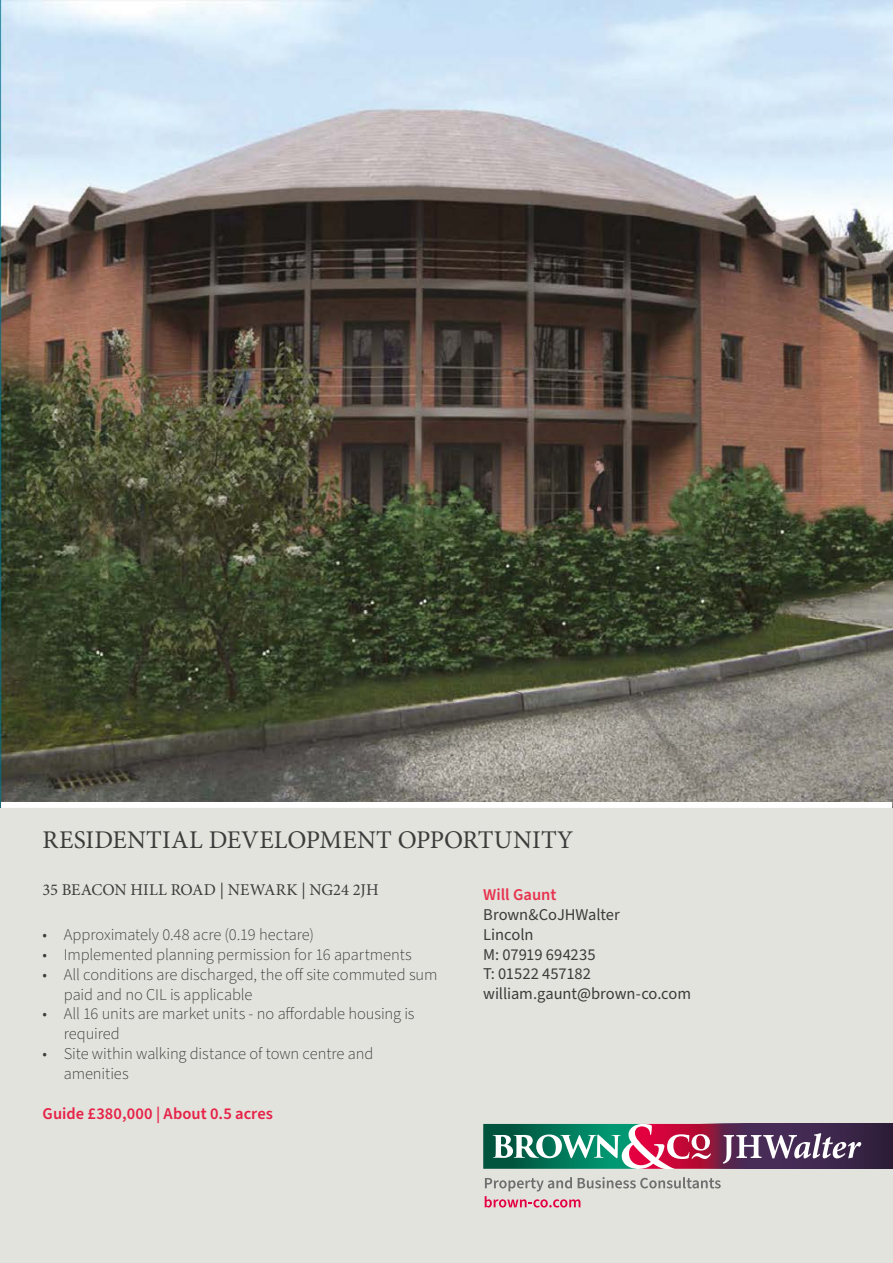
<style>
.page{position:relative;width:893px;height:1263px;background:#e3e3de}
.page>*{position:absolute;margin:0;border:0;box-sizing:border-box;transform-origin:0 0}
.t1{font:25.5px "Minion Pro";letter-spacing:.005em;color:#3c3c3b}
.t2{font:300 16.5px/19.8px "Source Sans Pro";letter-spacing:-.01em;color:#3c3c3b}
.t3{font:16.5px/19.8px "Source Sans Pro";letter-spacing:-.005em;color:#3c3c3b}
.t4{font:16.5px "Minion Pro";color:#3c3c3b}
.t5{font:600 16.5px "Source Sans Pro";letter-spacing:.005em;color:#e62247}
.t6{font:600 16.5px "Source Sans Pro";color:#e7344e}
</style>
<div class="page">
<img style="left:0;top:0;width:893px;height:808px">
<div style="left:1px;top:802px;width:891px;height:6px;background:#fff"></div>
<div style="left:697px;top:1124px;width:196px;height:45px;background:#301f3c"></div>
<svg style="left:483px;top:1124px;width:378px;height:45px"></svg>
<svg style="left:485px;top:1177px;width:236px;height:30px"></svg>
<h1 class="t1" style="left:43px;top:822px;width:532px">RESIDENTIAL DEVELOPMENT OPPORTUNITY</h1>
<p class="t4" style="left:43px;top:879px;width:338px">35 BEACON HILL ROAD | NEWARK | NG24 2JH</p>
<p class="t2" style="left:43px;top:925px;width:273px">• Approximately 0.48 acre (0.19 hectare)</p>
<p class="t2" style="left:43px;top:945px;width:371px">• Implemented planning permission for 16 apartments</p>
<p class="t2" style="left:64px;top:965px;width:375px;text-indent:-21px">• All conditions are discharged, the off site commuted sum paid and no CIL is applicable</p>
<p class="t2" style="left:64px;top:1005px;width:352px;text-indent:-21px">• All 16 units are market units - no affordable housing is required</p>
<p class="t2" style="left:64px;top:1044px;width:311px;text-indent:-21px">• Site within walking distance of town centre and amenities</p>
<p class="t5" style="left:43px;top:1102px;width:232px">Guide £380,000 | About 0.5 acres</p>
<p class="t6" style="left:483px;top:884px;width:75px">Will Gaunt</p>
<p class="t3" style="left:483px;top:905px;width:209px">Brown&amp;CoJHWalter<br>Lincoln<br>M: 07919 694235<br>T: 01522 457182 william.gaunt@brown-co.com</p>
</div>
